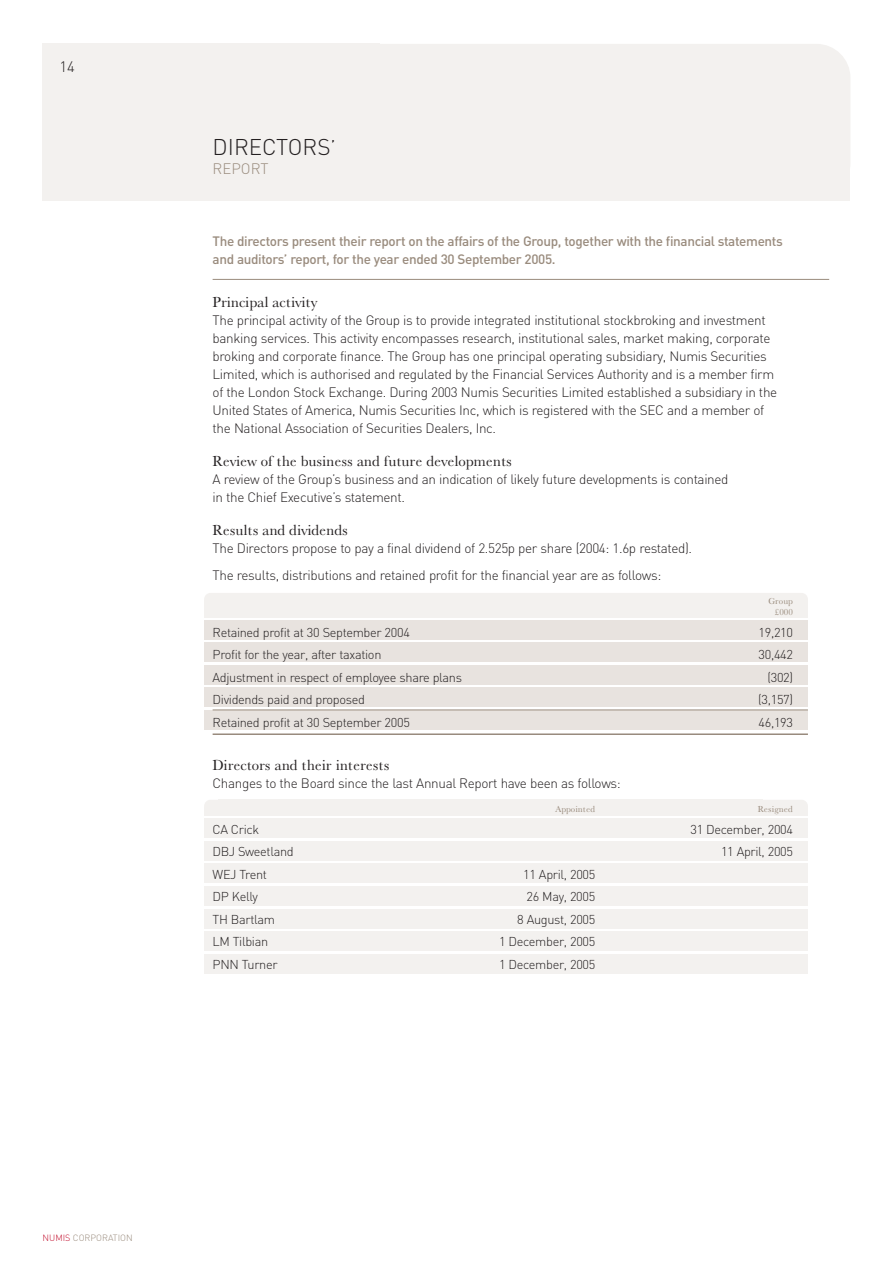
<style>
.page{position:relative;width:893px;height:1263px;background:#fff}
.page>*{position:absolute;margin:0;border:0;box-sizing:border-box;transform-origin:0 0}
.t1{font:300 22.5px "DIN";color:#231f20}
.t2{font:15px "Baskerville No 2 BT";letter-spacing:-.015em;color:#231f20}
.t3{font:300 15px "DIN";color:#998b7d}
.t4{font:300 15px "DIN";color:#231f20}
.t5{font:300 13.5px/18px "DIN";letter-spacing:-.025em;color:#231f20}
.t6{font:500 13.5px/18px "DIN";letter-spacing:-.025em;color:#998b7d}
.t7{font:300 12.75px "DIN";letter-spacing:-.025em;color:#231f20}
.t8{font:9px/10.5px "Baskerville No 2 BT";color:#998b7d;text-align:right}
.t9{font:300 9px "DIN";color:#998b7d}
.s1{font-size:21px}
.s2{color:#c3102f}
</style>
<div class="page">
<div style="left:204px;top:593px;width:604px;height:15px;background:#f3f1ef;border-radius:6px"></div>
<div style="left:204px;top:600px;width:604px;height:17px;background:#f3f1ef"></div>
<div style="left:204px;top:620px;width:604px;height:20px;background:#e8e3df"></div>
<div style="left:204px;top:643px;width:604px;height:19px;background:#e8e3df"></div>
<div style="left:204px;top:665px;width:604px;height:20px;background:#e8e3df"></div>
<div style="left:204px;top:688px;width:604px;height:19px;background:#e8e3df"></div>
<div style="left:204px;top:710px;width:604px;height:20px;background:#e8e3df"></div>
<div style="left:204px;top:800px;width:604px;height:15px;background:#f3f1ef;border-radius:6px"></div>
<div style="left:204px;top:807px;width:604px;height:9px;background:#f3f1ef"></div>
<div style="left:204px;top:819px;width:604px;height:19px;background:#f3f1ef"></div>
<div style="left:204px;top:841px;width:604px;height:20px;background:#f3f1ef"></div>
<div style="left:204px;top:864px;width:604px;height:19px;background:#f3f1ef"></div>
<div style="left:204px;top:886px;width:604px;height:20px;background:#f3f1ef"></div>
<div style="left:204px;top:909px;width:604px;height:19px;background:#f3f1ef"></div>
<div style="left:204px;top:931px;width:604px;height:20px;background:#f3f1ef"></div>
<div style="left:204px;top:954px;width:604px;height:19px;background:#f3f1ef"></div>
<div style="left:43px;top:44px;width:807px;height:153px;background:#f3f1ef;border-radius:34px"></div>
<div style="left:43px;top:44px;width:337px;height:153px;background:#f3f1ef"></div>
<div style="left:43px;top:103px;width:807px;height:98px;background:#f3f1ef"></div>
<hr style="left:213px;top:279px;width:616px;height:1px;background:#998b7d">
<hr style="left:213px;top:710px;width:595px;height:1px;background:#998b7d">
<hr style="left:213px;top:733px;width:595px;height:2px;background:#998b7d">
<p class="t4" style="left:60px;top:62px;width:17px">14</p>
<h1 class="t1" style="left:213px;top:139px;width:125px">DIRECTORS<span class="s1">’</span></h1>
<p class="t3" style="left:213px;top:163px;width:58px">REPORT</p>
<p class="t6" style="left:213px;top:234px;width:572px">The directors present their report on the affairs of the Group, together with the financial statements and auditors’ report, for the year ended 30 September 2005.</p>
<p class="t2" style="left:213px;top:296px;width:106px">Principal activity</p>
<p class="t5" style="left:213px;top:314px;width:566px">The principal activity of the Group is to provide integrated institutional stockbroking and investment banking services. This activity encompasses research, institutional sales, market making, corporate broking and corporate finance. The Group has one principal operating subsidiary, Numis Securities Limited, which is authorised and regulated by the Financial Services Authority and is a member firm of the London Stock Exchange. During 2003 Numis Securities Limited established a subsidiary in the United States of America, Numis Securities Inc, which is registered with the SEC and a member of the National Association of Securities Dealers, Inc.</p>
<p class="t2" style="left:213px;top:455px;width:301px">Review of the business and future developments</p>
<p class="t5" style="left:213px;top:473px;width:517px">A review of the Group’s business and an indication of likely future developments is contained in the Chief Executive’s statement.</p>
<p class="t2" style="left:213px;top:524px;width:137px">Results and dividends</p>
<p class="t5" style="left:213px;top:537px;width:481px;line-height:27px">The Directors propose to pay a final dividend of 2.525p per share (2004: 1.6p restated).<br>The results, distributions and retained profit for the financial year are as follows:</p>
<p class="t8" style="left:768px;top:597px;width:26px">Group £000</p>
<p class="t7" style="left:213px;top:628px;width:199px">Retained profit at 30 September 2004</p>
<p class="t7" style="left:759px;top:628px;width:36px">19,210</p>
<p class="t7" style="left:213px;top:650px;width:170px">Profit for the year, after taxation</p>
<p class="t7" style="left:759px;top:650px;width:36px">30,442</p>
<p class="t7" style="left:213px;top:673px;width:251px">Adjustment in respect of employee share plans</p>
<p class="t7" style="left:767px;top:673px;width:27px">(302)</p>
<p class="t7" style="left:213px;top:695px;width:154px">Dividends paid and proposed</p>
<p class="t7" style="left:758px;top:695px;width:36px">(3,157)</p>
<p class="t7" style="left:213px;top:718px;width:199px">Retained profit at 30 September 2005</p>
<p class="t7" style="left:759px;top:718px;width:36px">46,193</p>
<p class="t2" style="left:213px;top:759px;width:179px">Directors and their interests</p>
<p class="t5" style="left:213px;top:777px;width:410px">Changes to the Board since the last Annual Report have been as follows:</p>
<p class="t8" style="left:555px;top:805px;width:41px">Appointed</p>
<p class="t8" style="left:758px;top:805px;width:37px">Resigned</p>
<p class="t7" style="left:213px;top:825px;width:48px">CA Crick</p>
<p class="t7" style="left:690px;top:825px;width:104px">31 December, 2004</p>
<p class="t7" style="left:213px;top:847px;width:83px">DBJ Sweetland</p>
<p class="t7" style="left:721px;top:847px;width:74px">11 April, 2005</p>
<p class="t7" style="left:213px;top:870px;width:56px">WEJ Trent</p>
<p class="t7" style="left:523px;top:870px;width:74px">11 April, 2005</p>
<p class="t7" style="left:213px;top:892px;width:47px">DP Kelly</p>
<p class="t7" style="left:527px;top:892px;width:70px">26 May, 2005</p>
<p class="t7" style="left:213px;top:915px;width:64px">TH Bartlam</p>
<p class="t7" style="left:517px;top:915px;width:80px">8 August, 2005</p>
<p class="t7" style="left:213px;top:937px;width:57px">LM Tilbian</p>
<p class="t7" style="left:499px;top:937px;width:98px">1 December, 2005</p>
<p class="t7" style="left:213px;top:960px;width:66px">PNN Turner</p>
<p class="t7" style="left:499px;top:960px;width:98px">1 December, 2005</p>
<p class="t9" style="left:43px;top:1235px;width:92px"><span class="s2">NUMIS</span> CORPORATION</p>
</div>
